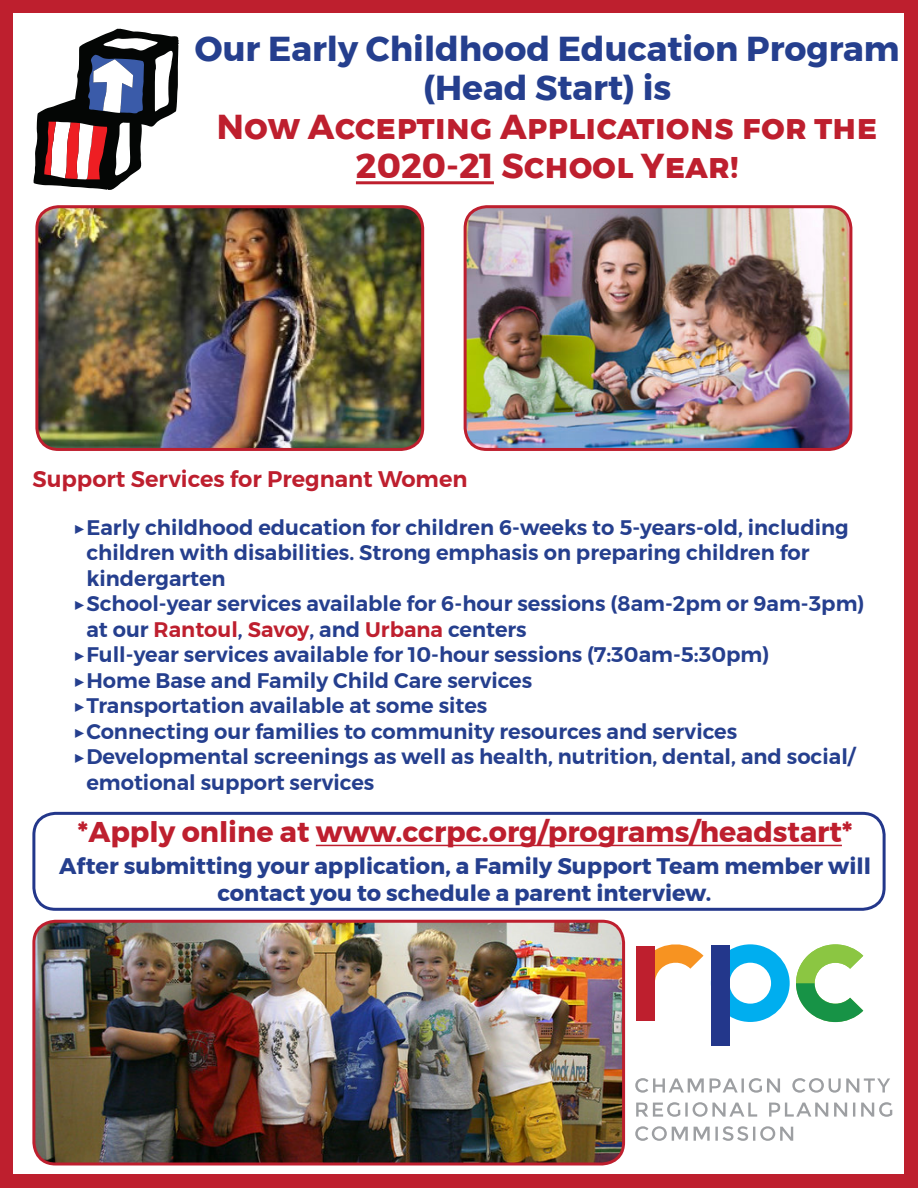
<style>
.page{position:relative;width:918px;height:1188px;background:#be1f2e}
.page>*{position:absolute;margin:0;border:0;box-sizing:border-box;transform-origin:0 0}
.t1{font:700 34.5px/39px "Montserrat";color:#be1f2e;text-align:center}
.t2{font:700 34.5px/39px "Montserrat";color:#253f8e;text-align:center}
.t3{font:700 28.5px "Montserrat";color:#be1f2e}
.t4{font:700 22.5px/27px "Montserrat";color:#253f8e;text-align:center}
.t5{font:600 22.5px "Montserrat";color:#be1f2e}
.t6{font:600 21px/25.5px "Montserrat";color:#253f8e}
.s1{font-weight:400}
.s2{color:#be1f2e}
</style>
<div class="page">
<div style="left:14px;top:14px;width:890px;height:1160px;background:#fff"></div>
<svg style="left:796px;top:944px;width:67px;height:78px"></svg>
<svg style="left:711px;top:944px;width:79px;height:78px"></svg>
<div style="left:711px;top:946px;width:18px;height:100px;background:#23378b"></div>
<svg style="left:655px;top:944px;width:49px;height:37px"></svg>
<div style="left:636px;top:946px;width:19px;height:75px;background:#be1f2e"></div>
<svg style="left:635px;top:1126px;width:158px;height:15px"></svg>
<svg style="left:636px;top:1102px;width:256px;height:15px"></svg>
<svg style="left:635px;top:1078px;width:255px;height:15px"></svg>
<hr style="left:356px;top:181px;width:138px;height:3px;background:#be1f2e">
<img style="left:39px;top:207px;width:384px;height:242px">
<div style="left:35px;top:205px;width:389px;height:246px;border:3px solid #be1f2e;border-radius:22px"></div>
<hr style="left:316px;top:845px;width:526px;height:1px;background:#be1f2e">
<div style="left:32px;top:812px;width:854px;height:99px;border:3px solid #23378b;border-radius:22px"></div>
<svg style="left:34px;top:29px;width:145px;height:161px"></svg>
<img style="left:465px;top:207px;width:386px;height:242px">
<div style="left:464px;top:205px;width:388px;height:246px;border:3px solid #be1f2e;border-radius:22px"></div>
<img style="left:34px;top:921px;width:590px;height:241px">
<div style="left:32px;top:920px;width:593px;height:246px;border:3px solid #be1f2e;border-radius:22px"></div>
<p class="t2" style="left:195px;top:30px;width:706px">Our Early Childhood Education Program (Head Start) is</p>
<p class="t1" style="left:217px;top:108px;width:662px">Now Accepting Applications for the<br>2020-21 School Year!</p>
<p class="t5" style="left:32px;top:461px;width:437px">Support Services for Pregnant Women</p>
<p class="t6" style="left:86px;top:514px;width:764px;text-indent:-14px"><span class="s1">▶</span>Early childhood education for children 6-weeks to 5-years-old, including children with disabilities. Strong emphasis on preparing children for kindergarten</p>
<p class="t6" style="left:86px;top:591px;width:780px;text-indent:-14px"><span class="s1">▶</span>School-year services available for 6-hour sessions (8am-2pm or 9am-3pm) at our <span class="s2">Rantoul</span>, <span class="s2">Savoy</span>, and <span class="s2">Urbana</span> centers</p>
<p class="t6" style="left:73px;top:642px;width:698px"><span class="s1">▶</span>Full-year services available for 10-hour sessions (7:30am-5:30pm)</p>
<p class="t6" style="left:73px;top:667px;width:461px"><span class="s1">▶</span>Home Base and Family Child Care services</p>
<p class="t6" style="left:73px;top:693px;width:416px"><span class="s1">▶</span>Transportation available at some sites</p>
<p class="t6" style="left:73px;top:718px;width:666px"><span class="s1">▶</span>Connecting our families to community resources and services</p>
<p class="t6" style="left:86px;top:744px;width:770px;text-indent:-14px"><span class="s1">▶</span>Developmental screenings as well as health, nutrition, dental, and social/ emotional support services</p>
<p class="t3" style="left:77px;top:809px;width:777px">*Apply online at www.ccrpc.org/programs/headstart*</p>
<p class="t4" style="left:59px;top:853px;width:813px">After submitting your application, a Family Support Team member will contact you to schedule a parent interview.</p>
</div>
